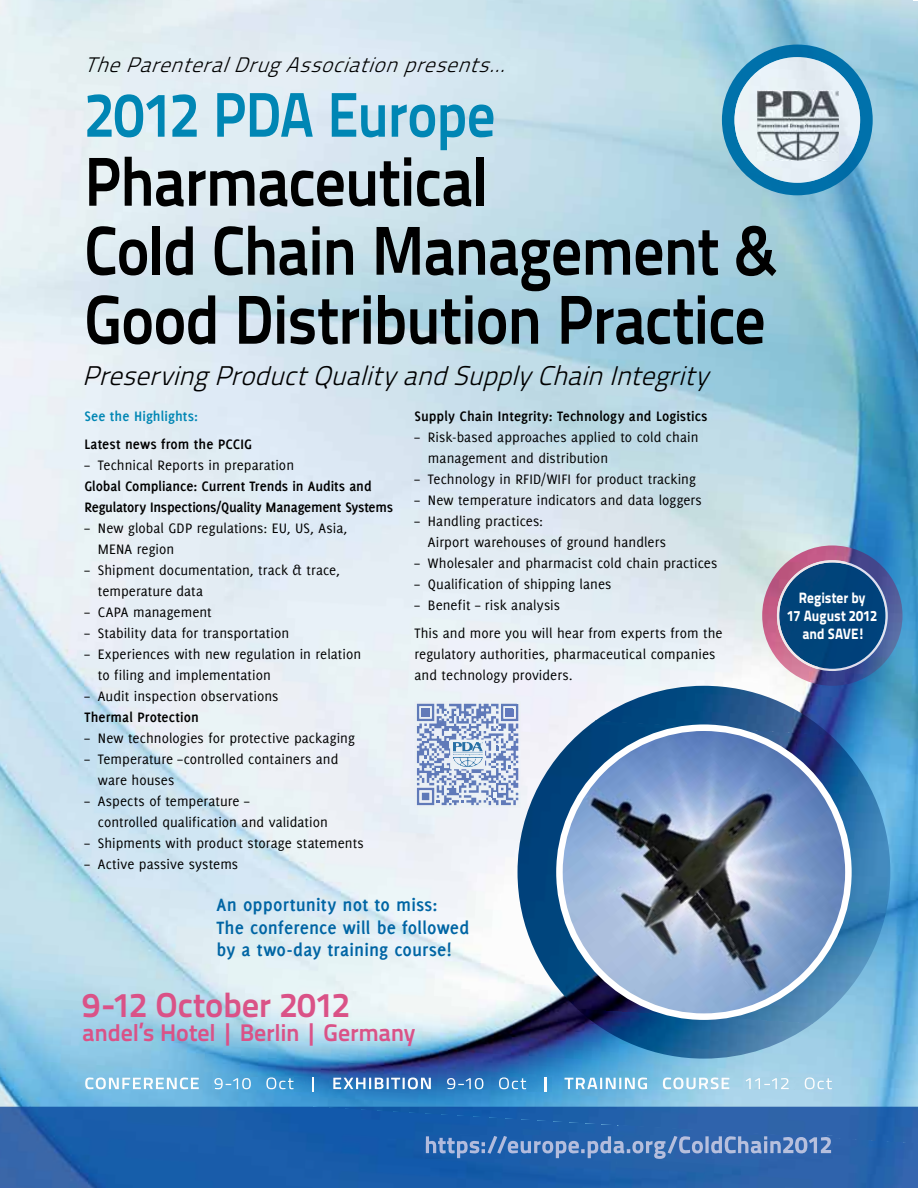
<style>
.page{position:relative;width:918px;height:1188px;background:#fff}
.page>*{position:absolute;margin:0;border:0;box-sizing:border-box;transform-origin:0 0}
.t1{font:69px/69px "Titillium Text 14 L 800 wt";letter-spacing:-.02em;color:#000;scale:.9 1}
.t2{font:63px "Titillium Text 14 L 800 wt";letter-spacing:-.015em;color:#0086b4;scale:.9 1}
.t3{font:34.5px "Titillium Text 14 L 800 wt";letter-spacing:-.005em;color:#da5287}
.t4{font:italic 27px "Titillium Text 14 L 250 wt";color:#000}
.t5{font:24px "Titillium Text 14 L 800 wt";letter-spacing:-.01em;color:#da5287}
.t6{font:italic 21px "Titillium Text 14 L 250 wt";color:#000}
.t7{font:700 19.5px/22.5px "Delicious";letter-spacing:.005em;color:#0065a4}
.t8{font:15px/21px "Delicious";letter-spacing:.005em;color:#000}
.t9{font:700 15px/21px "Delicious";color:#000}
.t10{font:15px/18px "Titillium Text 14 L 999 wt";color:#fff;text-align:center;scale:.9 1}
.t11{font:700 15px "Delicious";letter-spacing:.005em;color:#0086b4}
</style>
<div class="page">
<img style="left:0;top:0;width:918px;height:1107px">
<img style="left:85px;top:1078px;width:114px;height:11px">
<img style="left:214px;top:1077px;width:80px;height:12px">
<img style="left:295px;top:1077px;width:24px;height:15px">
<img style="left:333px;top:1078px;width:98px;height:11px">
<img style="left:447px;top:1077px;width:79px;height:12px">
<img style="left:528px;top:1077px;width:23px;height:15px">
<img style="left:564px;top:1077px;width:165px;height:12px">
<img style="left:746px;top:1077px;width:86px;height:12px">
<img style="left:722px;top:45px;width:151px;height:150px">
<img style="left:734px;top:57px;width:126px;height:126px">
<img style="left:757px;top:91px;width:82px;height:69px">
<img style="left:0;top:1107px;width:615px;height:81px">
<img style="left:313px;top:1107px;width:605px;height:37px">
<img style="left:615px;top:1125px;width:303px;height:63px">
<img style="left:518px;top:720px;width:372px;height:304px">
<img style="left:577px;top:1020px;width:236px;height:39px">
<img style="left:595px;top:686px;width:236px;height:38px">
<img style="left:556px;top:724px;width:296px;height:296px">
<img style="left:762px;top:545px;width:141px;height:141px">
<img style="left:777px;top:560px;width:111px;height:111px">
<img style="left:426px;top:1136px;width:406px;height:23px">
<img style="left:414px;top:701px;width:107px;height:107px">
<img style="left:417px;top:704px;width:101px;height:81px">
<img style="left:419px;top:706px;width:97px;height:13px">
<svg style="left:422px;top:709px;width:7px;height:7px"></svg>
<img style="left:429px;top:709px;width:60px;height:24px">
<svg style="left:506px;top:709px;width:7px;height:7px"></svg>
<img style="left:456px;top:711px;width:43px;height:13px">
<img style="left:424px;top:724px;width:15px;height:4px">
<img style="left:432px;top:728px;width:54px;height:5px">
<img style="left:419px;top:733px;width:94px;height:40px">
<img style="left:429px;top:743px;width:10px;height:20px">
<svg style="left:496px;top:746px;width:3px;height:5px"></svg>
<img style="left:432px;top:751px;width:84px;height:12px">
<img style="left:459px;top:763px;width:37px;height:10px">
<svg style="left:461px;top:769px;width:8px;height:4px"></svg>
<img style="left:432px;top:773px;width:67px;height:15px">
<img style="left:417px;top:783px;width:69px;height:2px">
<img style="left:417px;top:788px;width:72px;height:17px">
<img style="left:439px;top:790px;width:27px;height:3px">
<img style="left:437px;top:793px;width:81px;height:12px">
<svg style="left:489px;top:785px;width:17px;height:15px"></svg>
<svg style="left:419px;top:790px;width:20px;height:13px"></svg>
<img style="left:450px;top:740px;width:35px;height:29px">
<img style="left:439px;top:719px;width:44px;height:37px">
<h3 class="t6" style="left:84px;top:53px;width:431px">TheParenteralDrugAssociationpresents...</h3>
<h2 class="t2" style="left:84px;top:76px;width:458px">2012 PDA Europe</h2>
<h1 class="t1" style="left:84px;top:147px;width:771px">Pharmaceutical<br>Cold Chain Management &amp;<br>Good Distribution Practice</h1>
<h3 class="t4" style="left:82px;top:360px;width:636px">PreservingProductQualityandSupplyChain Integrity</h3>
<p class="t11" style="left:84px;top:408px;width:115px">See the Highlights:</p>
<p class="t9" style="left:84px;top:433px;width:169px">Latest news from the PCCIG</p>
<p class="t8" style="left:84px;top:454px;width:211px">– Technical Reports in preparation</p>
<p class="t9" style="left:84px;top:475px;width:310px">Global Compliance: Current Trends in Audits and<br>Regulatory Inspections/Quality Management Systems</p>
<p class="t8" style="left:98px;top:517px;width:251px;text-indent:-14px">– New global GDP regulations: EU, US, Asia,<br>MENA region</p>
<p class="t8" style="left:98px;top:559px;width:244px;text-indent:-14px">– Shipment documentation, track &amp; trace, temperature data</p>
<p class="t8" style="left:84px;top:601px;width:129px">– CAPA management</p>
<p class="t8" style="left:84px;top:622px;width:206px">– Stability data for transportation</p>
<p class="t8" style="left:98px;top:643px;width:265px;text-indent:-14px">– Experiences with new regulation in relation to filing and implementation</p>
<p class="t8" style="left:84px;top:685px;width:196px">– Audit inspection observations</p>
<p class="t9" style="left:84px;top:706px;width:116px">Thermal Protection</p>
<p class="t8" style="left:84px;top:727px;width:272px">– New technologies for protective packaging</p>
<p class="t8" style="left:98px;top:748px;width:242px;text-indent:-14px">– Temperature –controlled containers and ware houses</p>
<p class="t8" style="left:98px;top:790px;width:231px;text-indent:-14px">– Aspects of temperature –<br>controlled qualification and validation</p>
<p class="t8" style="left:84px;top:832px;width:281px">– Shipments with product storage statements</p>
<p class="t8" style="left:84px;top:853px;width:155px">– Active passive systems</p>
<p class="t9" style="left:414px;top:406px;width:295px">Supply Chain Integrity: Technology and Logistics</p>
<p class="t8" style="left:428px;top:427px;width:272px;text-indent:-14px">– Risk-based approaches applied to cold chain management and distribution</p>
<p class="t8" style="left:414px;top:469px;width:283px">– Technology in RFID/WIFI for product tracking</p>
<p class="t8" style="left:414px;top:490px;width:289px">– New temperature indicators and data loggers</p>
<p class="t8" style="left:428px;top:511px;width:240px;text-indent:-14px">– Handling practices:<br>Airport warehouses of ground handlers</p>
<p class="t8" style="left:414px;top:553px;width:305px">– Wholesaler and pharmacist cold chain practices</p>
<p class="t8" style="left:414px;top:574px;width:199px">– Qualification of shipping lanes</p>
<p class="t8" style="left:414px;top:591px;width:310px;line-height:27.8px">– Benefit – risk analysis<br>This and more you will hear from experts from the</p>
<p class="t8" style="left:414px;top:643px;width:303px">regulatory authorities, pharmaceutical companies and technology providers.</p>
<h3 class="t7" style="left:216px;top:894px;width:254px">An opportunity not to miss:<br>The conference will be followed by a two-day training course!</h3>
<p class="t10" style="left:787px;top:589px;width:102px">Register by<br>17 August 2012 and SAVE!</p>
<h3 class="t3" style="left:82px;top:983px;width:269px">9-12 October 2012</h3>
<h3 class="t5" style="left:82px;top:1017px;width:335px">andel’s Hotel | Berlin | Germany</h3>
</div>
